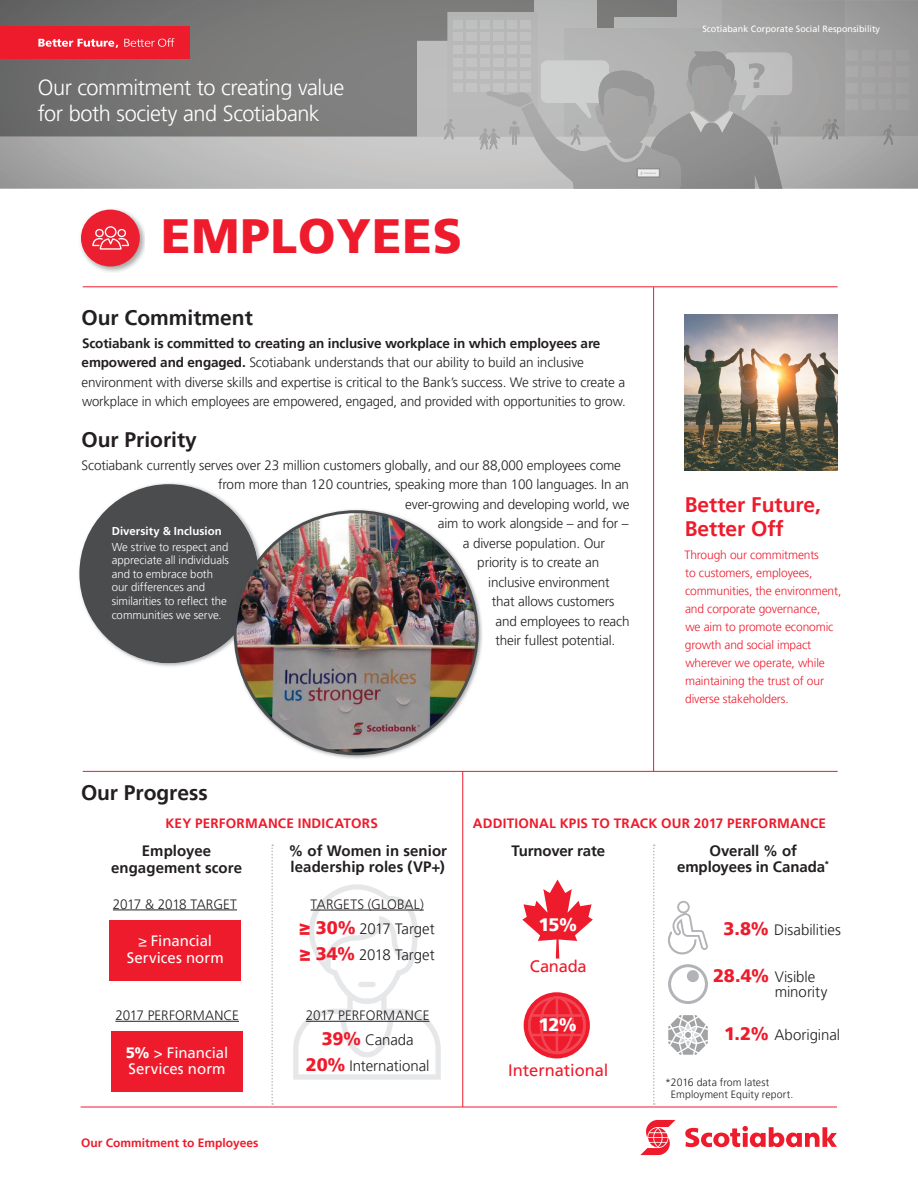
<style>
.page{position:relative;width:918px;height:1188px;background:#fff}
.page>*{position:absolute;margin:0;border:0;box-sizing:border-box;transform-origin:0 0}
.t1{font:900 48px "Frutiger LT Pro";letter-spacing:.02em;color:#ee1b2c}
.body__sidebar{font:300 21.75px/26.1px "Frutiger LT Pro";letter-spacing:-.025em;color:#fff}
.t2{font:700 21px "Frutiger LT Pro";color:#231f20}
.t3{font:700 21px "Frutiger LT Pro";color:#ee1b2c}
.Body{font:900 18px "Frutiger LT Pro";color:#fff}
.Body-2{font:16.5px "Frutiger LT Pro";letter-spacing:-.005em;color:#ee1b2c}
.Body-3{font:300 15px/15px "Frutiger LT Pro";letter-spacing:-.005em;color:#231f20}
.Body-4{font:700 15px/16.5px "Frutiger LT Pro";color:#231f20;text-align:center}
.Body-5{font:15px/16.5px "Frutiger LT Pro";color:#fff;text-align:center}
.Body-6{font:300 13.5px/19.5px "Frutiger LT Pro";letter-spacing:-.01em;color:#231f20}
.Body-7{font:700 13.5px "Frutiger LT Pro";letter-spacing:.015em;color:#ee1b2c}
.Body-8{font:300 13.5px "Frutiger LT Pro";letter-spacing:.01em;color:#231f20}
.body__sidebar-2{font:300 12px/18px "Frutiger LT Pro";letter-spacing:-.01em;color:#ee1b2c}
.t4{font:700 12px "Frutiger LT Pro";color:#ee1b2c}
.body__sidebar-3{font:300 11.4px/13.6px "Frutiger LT Pro";color:#fff}
.body__sidebar-4{font:700 11.4px "Frutiger LT Pro";letter-spacing:.005em;color:#fff}
.Body-9{font:300 10.5px/12px "Frutiger LT Pro";letter-spacing:.01em;color:#231f20}
.t5{font:9px "Frutiger LT Pro";color:#fff}
.s1{font-weight:700}
.s2{font-weight:900;font-size:18px;color:#ee1b2c}
.s3{font-weight:900}
</style>
<div class="page">
<hr style="left:81px;top:1107px;width:756px;height:1px;background:#ee1b2c">
<svg style="left:685px;top:1126px;width:152px;height:21px"></svg>
<svg style="left:640px;top:1120px;width:35px;height:35px"></svg>
<img style="left:0;top:0;width:677px;height:188px">
<svg style="left:845px;top:51px;width:29px;height:10px"></svg>
<svg style="left:880px;top:51px;width:29px;height:10px"></svg>
<svg style="left:845px;top:67px;width:29px;height:10px"></svg>
<svg style="left:880px;top:67px;width:29px;height:10px"></svg>
<svg style="left:845px;top:83px;width:29px;height:10px"></svg>
<svg style="left:880px;top:83px;width:29px;height:10px"></svg>
<svg style="left:845px;top:100px;width:29px;height:10px"></svg>
<svg style="left:880px;top:100px;width:29px;height:10px"></svg>
<img style="left:534px;top:0;width:63px;height:20px">
<div style="left:417px;top:41px;width:27px;height:96px;background:#bebdbd"></div>
<img style="left:615px;top:18px;width:62px;height:2px">
<div style="left:722px;top:0;width:65px;height:137px;background:#a2a1a1"></div>
<img style="left:448px;top:12px;width:90px;height:8px">
<svg style="left:883px;top:124px;width:11px;height:21px"></svg>
<svg style="left:822px;top:119px;width:18px;height:21px"></svg>
<img style="left:784px;top:53px;width:8px;height:42px">
<svg style="left:444px;top:20px;width:340px;height:168px;background:#afafaf"></svg>
<img style="left:575px;top:100px;width:17px;height:18px">
<img style="left:749px;top:63px;width:16px;height:25px">
<img style="left:80px;top:209px;width:65px;height:63px">
<div style="left:81px;top:210px;width:59px;height:56px;background:#eb1f30;border-radius:50%"></div>
<svg style="left:92px;top:226px;width:37px;height:23px"></svg>
<hr style="left:83px;top:286px;width:755px;height:1px;background:#ee1b2c">
<hr style="left:83px;top:771px;width:755px;height:1px;background:#ee1b2c">
<img style="left:685px;top:314px;width:153px;height:157px">
<img style="left:79px;top:483px;width:154px;height:183px">
<div style="left:79px;top:484px;width:179px;height:179px;background:#4b4c4d;border-radius:50%"></div>
<img style="left:329px;top:509px;width:153px;height:250px">
<img style="left:158px;top:663px;width:75px;height:4px">
<img style="left:158px;top:507px;width:78px;height:156px">
<img style="left:234px;top:510px;width:245px;height:245px">
<hr style="left:653px;top:287px;width:1px;height:484px;background:#ee1b2c">
<hr style="left:462px;top:771px;width:1px;height:336px;background:#ee1b2c">
<svg style="left:653px;top:845px;width:2px;height:260px"></svg>
<svg style="left:271px;top:845px;width:2px;height:260px"></svg>
<svg style="left:522px;top:880px;width:71px;height:79px"></svg>
<div style="left:524px;top:992px;width:66px;height:66px;background:#ee1b2c;border-radius:50%"></div>
<svg style="left:528px;top:996px;width:58px;height:58px"></svg>
<svg style="left:668px;top:900px;width:40px;height:55px"></svg>
<svg style="left:668px;top:1015px;width:40px;height:40px"></svg>
<div style="left:668px;top:964px;width:40px;height:40px;border:3px solid #b2b3b7;border-radius:50%"></div>
<div style="left:687px;top:970px;width:12px;height:12px;background:#b2b3b7;border-radius:50%"></div>
<svg style="left:293px;top:884px;width:148px;height:196px"></svg>
<hr style="left:311px;top:910px;width:113px;height:1px;background:#231f20">
<hr style="left:306px;top:1021px;width:124px;height:1px;background:#231f20">
<div style="left:109px;top:920px;width:132px;height:60px;background:#ee1b2c"></div>
<hr style="left:113px;top:910px;width:124px;height:1px;background:#231f20">
<div style="left:111px;top:1031px;width:132px;height:61px;background:#ee1b2c"></div>
<hr style="left:115px;top:1021px;width:124px;height:1px;background:#231f20">
<div style="left:0;top:26px;width:190px;height:32px;background:#ee1b2c"></div>
<svg style="left:38px;top:39px;width:80px;height:9px"></svg>
<svg style="left:124px;top:38px;width:50px;height:9px"></svg>
<p class="body__sidebar" style="left:38px;top:75px;width:308px">Our commitment to creating value for both society and Scotiabank</p>
<h1 class="t1" style="left:161px;top:208px;width:303px">EMPLOYEES</h1>
<p class="t5" style="left:702px;top:24px;width:179px">Scotiabank Corporate Social Responsibility</p>
<h2 class="t2" style="left:81px;top:305px;width:173px">Our Commitment</h2>
<p class="Body-6" style="left:82px;top:333px;width:546px"><span class="s1">Scotiabank is committed to creating an inclusive workplace in which employees are empowered and engaged.</span> Scotiabank understands that our ability to build an inclusive environment with diverse skills and expertise is critical to the Bank’s success. We strive to create a workplace in which employees are empowered, engaged, and provided with opportunities to grow.</p>
<h2 class="t2" style="left:81px;top:427px;width:117px">Our Priority</h2>
<p class="Body-6" style="left:82px;top:455px;width:541px">Scotiabank currently serves over 23 million customers globally, and our 88,000 employees come</p>
<p class="Body-6" style="left:218px;top:475px;width:412px">from more than 120 countries, speaking more than 100 languages. In an</p>
<p class="Body-6" style="left:405px;top:494px;width:226px">ever-growing and developing world, we</p>
<p class="Body-6" style="left:438px;top:514px;width:192px">aim to work alongside – and for –</p>
<p class="Body-6" style="left:463px;top:533px;width:144px">a diverse population. Our</p>
<p class="Body-6" style="left:477px;top:553px;width:123px">priority is to create an</p>
<p class="Body-6" style="left:488px;top:572px;width:123px">inclusive environment</p>
<p class="Body-6" style="left:492px;top:592px;width:124px">that allows customers</p>
<p class="Body-6" style="left:495px;top:611px;width:136px">and employees to reach</p>
<p class="Body-6" style="left:495px;top:631px;width:121px">their fullest potential.</p>
<h3 class="t3" style="left:685px;top:492px;width:138px">Better Future,</h3>
<p class="body__sidebar-4" style="left:112px;top:524px;width:112px">Diversity &amp; Inclusion</p>
<h3 class="t3" style="left:685px;top:516px;width:100px">Better Off</h3>
<p class="body__sidebar-3" style="left:112px;top:540px;width:119px">We strive to respect and appreciate all individuals and to embrace both our differences and similarities to reflect the communities we serve.</p>
<p class="body__sidebar-2" style="left:684px;top:546px;width:158px">Through our commitments<br>to customers, employees, communities, the environment, and corporate governance,<br>we aim to promote economic growth and social impact wherever we operate, while maintaining the trust of our diverse stakeholders.</p>
<h2 class="t2" style="left:81px;top:780px;width:128px">Our Progress</h2>
<p class="Body-7" style="left:165px;top:815px;width:214px">KEY PERFORMANCE INDICATORS</p>
<h2 class="Body-7" style="left:473px;top:815px;width:355px">ADDITIONAL KPIS TO TRACK OUR 2017 PERFORMANCE</h2>
<p class="Body-4" style="left:511px;top:842px;width:95px">Turnover rate</p>
<p class="Body-4" style="left:677px;top:842px;width:154px">Overall % of employees in Canada<sup>*</sup></p>
<p class="Body-4" style="left:288px;top:842px;width:160px;text-align:left">% of Women in senior leadership roles (VP+)</p>
<p class="Body-6" style="left:311px;top:894px;width:115px">TARGETS (GLOBAL)</p>
<p class="Body-3" style="left:300px;top:922px;width:137px"><span class="s2">≥ 30%</span> 2017 Target</p>
<p class="Body-3" style="left:300px;top:947px;width:136px"><span class="s2">≥ 34%</span> 2018 Target</p>
<p class="Body-4" style="left:111px;top:843px;width:132px">Employee engagement score</p>
<p class="Body-6" style="left:113px;top:894px;width:126px">2017 &amp; 2018 TARGET</p>
<p class="Body-5" style="left:127px;top:933px;width:99px">≥ Financial<br>Services norm</p>
<p class="Body" style="left:539px;top:914px;width:40px">15%</p>
<p class="Body-3" style="left:724px;top:922px;width:119px"><span class="s2">3.8%</span> Disabilities</p>
<p class="Body-3" style="left:775px;top:969px;width:54px;text-indent:-62px"><span class="s2">28.4%</span> Visible minority</p>
<p class="Body-3" style="left:724px;top:1028px;width:117px"><span class="s2">1.2%</span> Aboriginal</p>
<p class="Body-2" style="left:530px;top:957px;width:58px">Canada</p>
<p class="Body-8" style="left:115px;top:1007px;width:125px">2017 PERFORMANCE</p>
<p class="Body-5" style="left:126px;top:1044px;width:104px;text-align:left"><span class="s3">5%</span> &gt; Financial<br>Services norm</p>
<p class="Body-8" style="left:306px;top:1007px;width:125px">2017 PERFORMANCE</p>
<p class="Body-3" style="left:322px;top:1033px;width:94px"><span class="s2">39%</span> Canada</p>
<p class="Body-3" style="left:306px;top:1058px;width:125px"><span class="s2">20%</span> International</p>
<p class="Body" style="left:539px;top:1014px;width:40px">12%</p>
<p class="Body-2" style="left:508px;top:1060px;width:102px">International</p>
<p class="t4" style="left:81px;top:1135px;width:179px">Our Commitment to Employees</p>
<p class="Body-9" style="left:671px;top:1076px;width:124px;text-indent:-6px">*2016 data from latest<br>Employment Equity report.</p>
</div>
